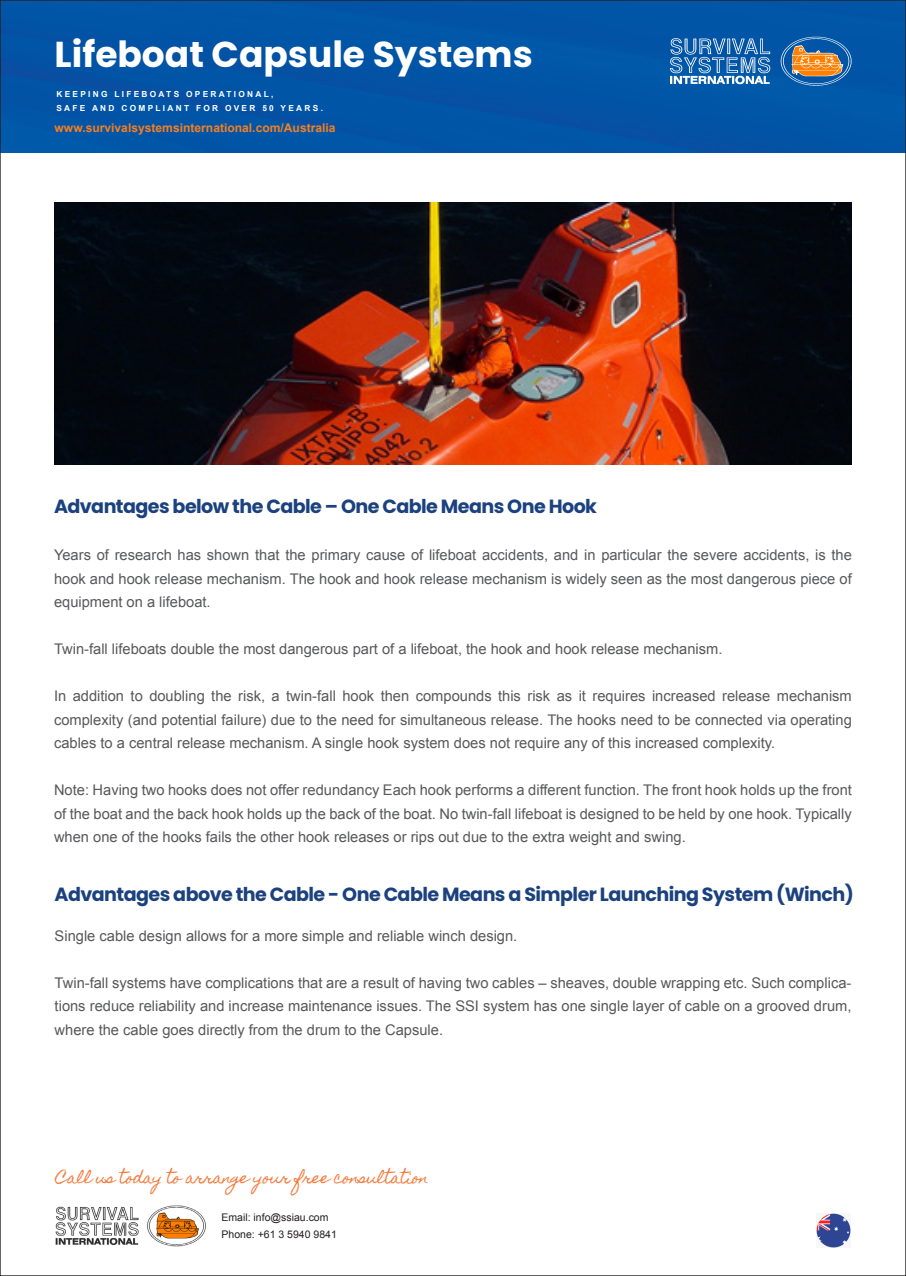
<style>
.page{position:relative;width:906px;height:1276px;background:#fff}
.page>*{position:absolute;margin:0;border:0;box-sizing:border-box;transform-origin:0 0}
.t1{font:700 36px "Poppins";color:#fff}
.t2{font:700 19.05px "Poppins";letter-spacing:-.03em;color:#1b417e}
.t3{font:15px "Homemade Apple";letter-spacing:-.03em;color:#f47b3d}
.t4{font:14.7px/23.5px "Arial";color:#57585a;text-align:justify}
.t5{font:700 12.15px "Arial";color:#f57f21}
.t6{font:10.5px "Arial";color:#231f20}
.t7{font:700 8.25px/13.5px "Arial";letter-spacing:.275em;color:#fff}
</style>
<div class="page">
<img style="left:54px;top:202px;width:797px;height:262px">
<div style="left:2px;top:2px;width:902px;height:151px;background:#0155a6"></div>
<img style="left:668px;top:36px;width:184px;height:51px">
<img style="left:55px;top:1205px;width:151px;height:42px">
<img style="left:816px;top:1213px;width:35px;height:34px">
<p class="t1" style="left:55px;top:33px;width:480px">Lifeboat Capsule Systems</p>
<p class="t7" style="left:56px;top:88px;width:268px">KEEPING LIFEBOATS OPERATIONAL,<br>SAFE AND COMPLIANT FOR OVER 50 YEARS.</p>
<p class="t5" style="left:55px;top:120px;width:282px">www.survivalsystemsinternational.com/Australia</p>
<p class="t2" style="left:54px;top:496px;width:544px">Advantages below the Cable – One Cable Means One Hook</p>
<p class="t4" style="left:54px;top:543px;width:799px">Years of research has shown that the primary cause of lifeboat accidents, and in particular the severe accidents, is the hook and hook release mechanism. The hook and hook release mechanism is widely seen as the most dangerous piece of equipment on a lifeboat.</p>
<p class="t4" style="left:54px;top:637px;width:670px">Twin-fall lifeboats double the most dangerous part of a lifeboat, the hook and hook release mechanism.</p>
<p class="t4" style="left:54px;top:684px;width:799px">In addition to doubling the risk, a twin-fall hook then compounds this risk as it requires increased release mechanism complexity (and potential failure) due to the need for simultaneous release. The hooks need to be connected via operating cables to a central release mechanism. A single hook system does not require any of this increased complexity.</p>
<p class="t4" style="left:54px;top:778px;width:799px">Note: Having two hooks does not offer redundancy Each hook performs a different function. The front hook holds up the front of the boat and the back hook holds up the back of the boat. No twin-fall lifeboat is designed to be held by one hook. Typically when one of the hooks fails the other hook releases or rips out due to the extra weight and swing.</p>
<p class="t2" style="left:55px;top:883px;width:801px">Advantages above the Cable - One Cable Means a Simpler Launching System (Winch)</p>
<p class="t4" style="left:55px;top:923px;width:464px">Single cable design allows for a more simple and reliable winch design.</p>
<p class="t4" style="left:55px;top:970px;width:798px">Twin-fall systems have complications that are a result of having two cables – sheaves, double wrapping etc. Such complica&shy;tions reduce reliability and increase maintenance issues. The SSI system has one single layer of cable on a grooved drum, where the cable goes directly from the drum to the Capsule.</p>
<p class="t3" style="left:56px;top:1169px;width:374px">Call us today to arrange your free consultation</p>
<p class="t6" style="left:221px;top:1210px;width:108px">Email: info@ssiau.com</p>
<p class="t6" style="left:221px;top:1227px;width:117px">Phone: +61 3 5940 9841</p>
</div>
